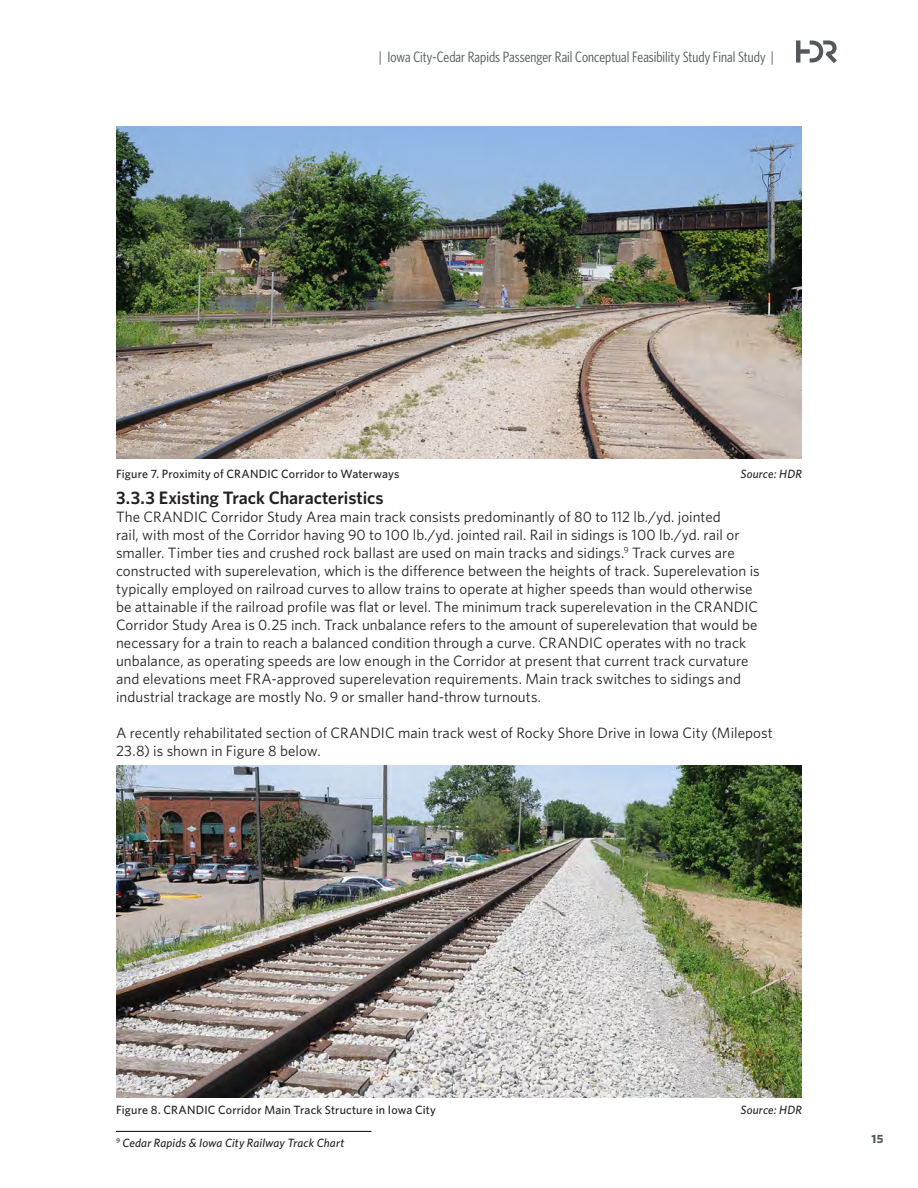
<style>
.page{position:relative;width:918px;height:1188px;background:#fff}
.page>*{position:absolute;margin:0;border:0;box-sizing:border-box;transform-origin:0 0}
.Heading_4{font:600 18px "Whitney";letter-spacing:-.005em;color:#231f20}
.Body{font:15px/18px "Whitney";letter-spacing:.005em;color:#231f20}
.t1{font:15px "Whitney Condensed";color:#54585a}
.Label_4{font:500 12px "Whitney";letter-spacing:.015em;color:#231f20}
.footnote{font:italic 500 12px "Whitney";letter-spacing:.01em;color:#231f20}
.Label_5{font:italic 500 12px "Whitney";letter-spacing:.015em;color:#231f20}
.t2{font:700 12px "Whitney";color:#54585a}
</style>
<div class="page">
<svg style="left:796px;top:41px;width:41px;height:22px"></svg>
<img style="left:116px;top:126px;width:686px;height:333px">
<img style="left:116px;top:765px;width:686px;height:333px">
<hr style="left:116px;top:1131px;width:255px;height:1px;background:#000">
<p class="t1" style="left:379px;top:48px;width:397px">| Iowa City-Cedar Rapids Passenger Rail Conceptual Feasibility Study Final Study |</p>
<p class="Label_4" style="left:116px;top:465px;width:285px">Figure 7. Proximity of CRANDIC Corridor to Waterways</p>
<p class="Label_5" style="left:741px;top:465px;width:63px">Source: HDR</p>
<p class="Heading_4" style="left:116px;top:486px;width:269px">3.3.3 Existing Track Characteristics</p>
<p class="Body" style="left:116px;top:507px;width:645px">The CRANDIC Corridor Study Area main track consists predominantly of 80 to 112 lb./yd. jointed<br>rail, with most of the Corridor having 90 to 100 lb./yd. jointed rail. Rail in sidings is 100 lb./yd. rail or smaller. Timber ties and crushed rock ballast are used on main tracks and sidings.<sup>9</sup> Track curves are constructed with superelevation, which is the difference between the heights of track. Superelevation is typically employed on railroad curves to allow trains to operate at higher speeds than would otherwise be attainable if the railroad profile was flat or level. The minimum track superelevation in the CRANDIC Corridor Study Area is 0.25 inch. Track unbalance refers to the amount of superelevation that would be necessary for a train to reach a balanced condition through a curve. CRANDIC operates with no track unbalance, as operating speeds are low enough in the Corridor at present that current track curvature and elevations meet FRA-approved superelevation requirements. Main track switches to sidings and industrial trackage are mostly No. 9 or smaller hand-throw turnouts.</p>
<p class="Body" style="left:116px;top:723px;width:658px">A recently rehabilitated section of CRANDIC main track west of Rocky Shore Drive in Iowa City (Milepost<br>23.8) is shown in Figure 8 below.</p>
<p class="Label_4" style="left:116px;top:1101px;width:321px">Figure 8. CRANDIC Corridor Main Track Structure in Iowa City</p>
<p class="Label_5" style="left:741px;top:1101px;width:63px">Source: HDR</p>
<p class="footnote" style="left:116px;top:1135px;width:230px"><sup>9</sup> Cedar Rapids &amp; Iowa City Railway Track Chart</p>
<p class="t2" style="left:872px;top:1131px;width:13px">15</p>
</div>
